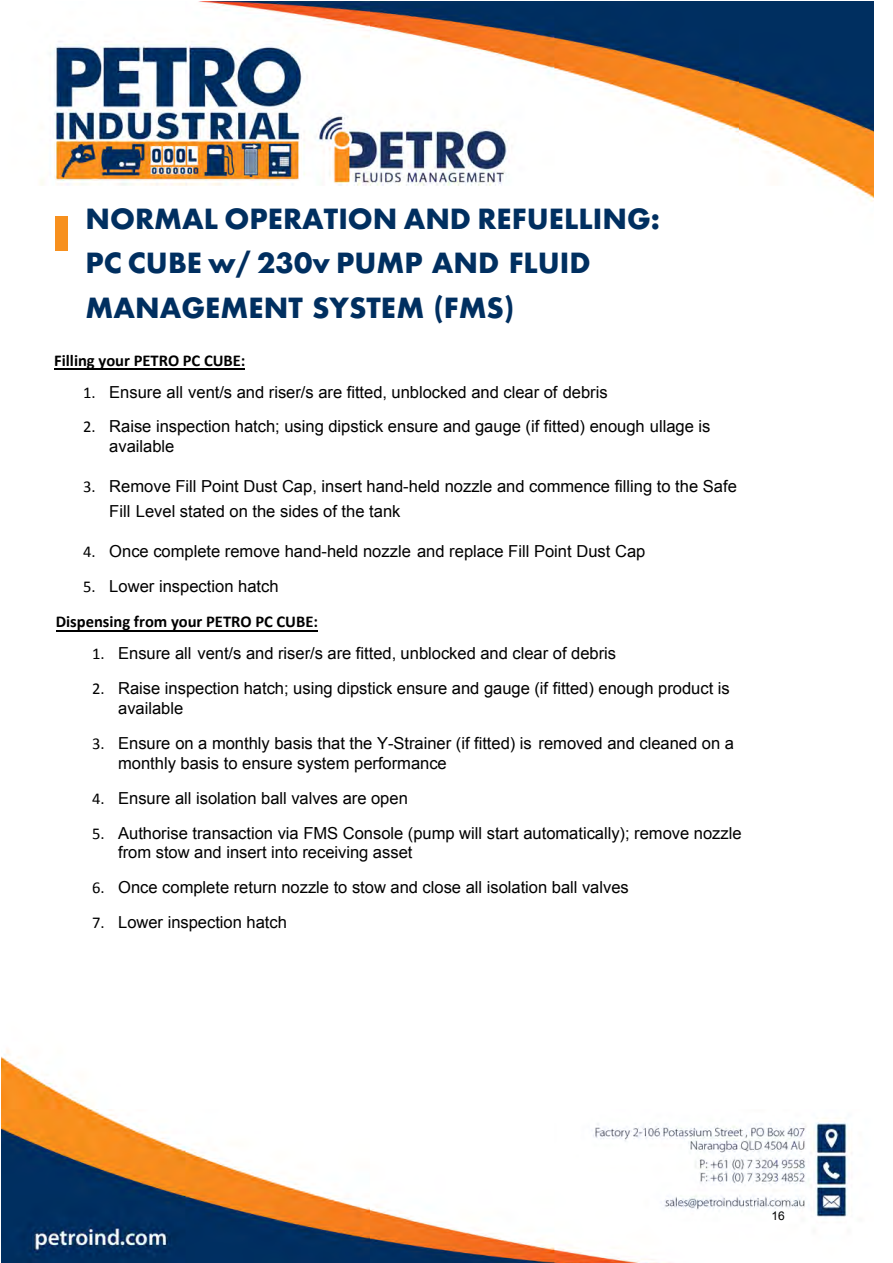
<style>
.page{position:relative;width:893px;height:1263px;background:#fff}
.page>*{position:absolute;margin:0;border:0;box-sizing:border-box;transform-origin:0 0}
.t1{font:700 27px/44.2px "Futura";color:#002f60}
.t2{font:16.5px/19.8px "Arial";color:#000}
.t3{font:16.5px/19.8px "Arial";color:#000}
.t4{font:700 16.5px "Calibri";color:#000}
.t5{font:12px "Arial";color:#000}
.s1{font-family:"Calibri"}
.s2{font-style:inherit}
</style>
<div class="page">
<img style="left:2px;top:2px;width:871px;height:1261px">
<hr style="left:55px;top:369px;width:190px;height:1px;background:#000">
<hr style="left:56px;top:631px;width:261px;height:1px;background:#000">
<div style="left:55px;top:216px;width:13px;height:34px;background:#f7901e"></div>
<h1 class="t1" style="left:85px;top:197px;width:576px">NORMAL OPERATION AND REFUELLING:<br>PC CUBE w/ 230v PUMP AND FLUID<br>MANAGEMENT SYSTEM (FMS)</h1>
<p class="t4" style="left:54px;top:348px;width:193px">Filling your PETRO PC CUBE:</p>
<p class="t2" style="left:83px;top:382px;width:526px"><span class="s1">1.</span> Ensure all vent/s and riser/s are fitted, unblocked and clear of debris</p>
<p class="t2" style="left:109px;top:417px;width:602px;text-indent:-26px"><span class="s1">2.</span> Raise inspection hatch<span class="s2">;</span> using dipstick ensure <span class="s2">and gauge (if fitted)</span> enough ullage is available</p>
<p class="t2" style="left:109px;top:474px;width:629px;line-height:24.9px;text-indent:-26px"><span class="s1">3.</span> Remove Fill Point Dust Cap, <span class="s2">insert hand-held nozzle</span> and commence filling to <span class="s2">the</span> Safe<br>Fill Level <span class="s2">stated on the sides of the tank</span></p>
<p class="t2" style="left:83px;top:541px;width:563px"><span class="s1">4.</span> Once complete <span class="s2">remove hand-held nozzle</span> and replace Fill Point Dust Cap</p>
<p class="t2" style="left:83px;top:576px;width:197px"><span class="s1">5.</span> Lower inspection hatch</p>
<p class="t4" style="left:56px;top:611px;width:263px">Dispensing from your PETRO PC CUBE:</p>
<p class="t2" style="left:92px;top:644px;width:525px"><span class="s1">1.</span> Ensure all vent/s and riser/s are fitted, unblocked and clear of debris</p>
<p class="t2" style="left:118px;top:679px;width:613px;text-indent:-26px"><span class="s1">2.</span> Raise inspection hatch; using dipstick ensure <span class="s2">and gauge (if fitted)</span> enough product is available</p>
<p class="t2" style="left:118px;top:733px;width:617px;text-indent:-26px"><span class="s1">3.</span> Ensure on a monthly basis that the Y-Strainer <span class="s2">(if fitted)</span> is removed and cleaned on a monthly basis to ensure system performance</p>
<p class="t3" style="left:92px;top:788px;width:317px"><span class="s1">4.</span> Ensure all isolation ball valves are open</p>
<p class="t3" style="left:118px;top:823px;width:625px;text-indent:-26px"><span class="s1">5.</span> Authorise transaction via FMS Console (pump will start automatically); remove nozzle from stow and insert into receiving asset</p>
<p class="t3" style="left:92px;top:878px;width:538px"><span class="s1">6.</span> Once complete return nozzle to stow and close all isolation ball valves</p>
<p class="t3" style="left:92px;top:913px;width:196px"><span class="s1">7.</span> Lower inspection hatch</p>
<p class="t5" style="left:771px;top:1208px;width:15px">16</p>
</div>
